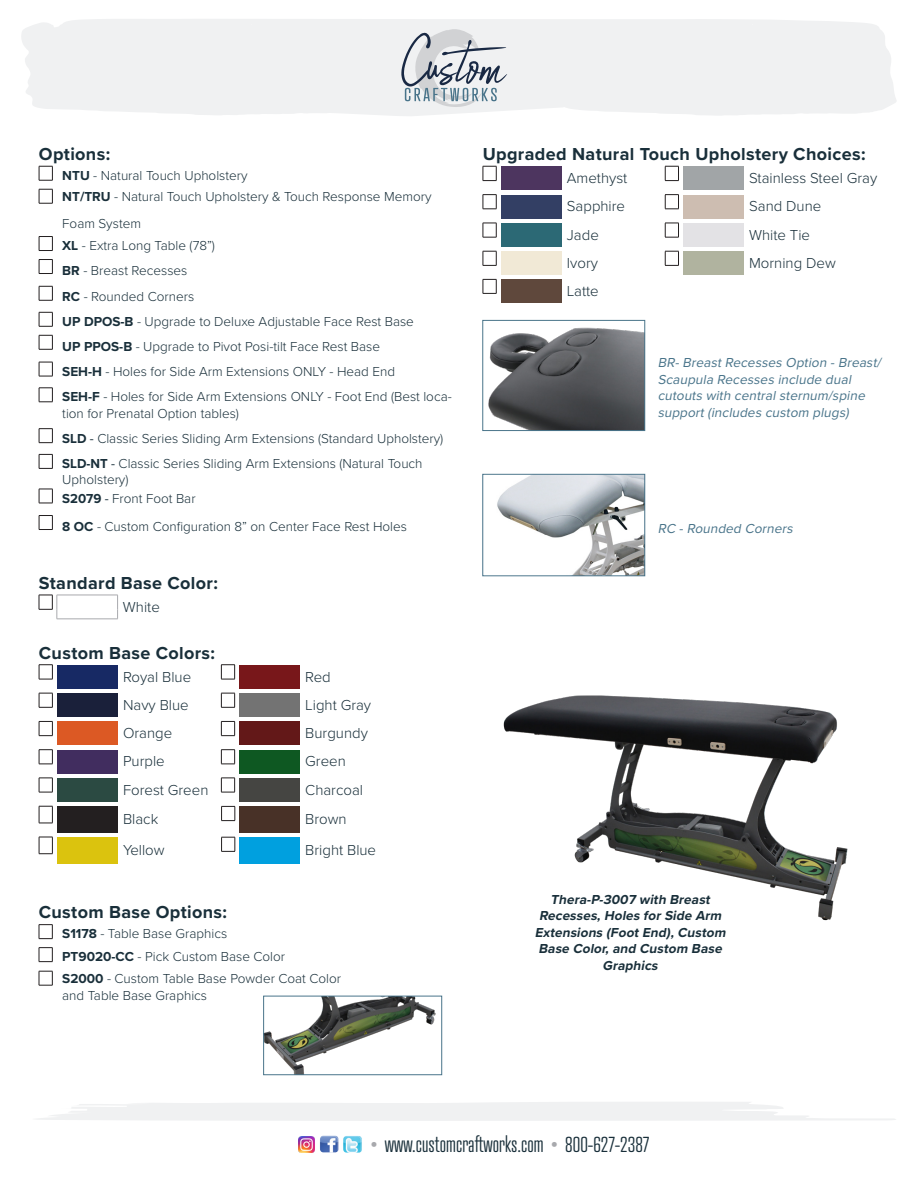
<style>
.page{position:relative;width:918px;height:1188px;background:#fff}
.page>*{position:absolute;margin:0;border:0;box-sizing:border-box;transform-origin:0 0}
.t1{font:300 21px "Atrament";color:#192f3a}
.Headers{font:700 18px "Proxima Nova";letter-spacing:.02em;color:#192f3a}
.t2{font:300 15px "Proxima Nova";color:#192f3a}
.Features_List{font:300 13.5px/16.2px "Proxima Nova";color:#192f3a}
.t3{font:italic 13.5px/16.5px "Proxima Nova";color:#49748a}
.t4{font:italic 700 13.5px/16.5px "Proxima Nova";color:#192f3a;text-align:center}
.s1{font-weight:700}
.s2{font-weight:400}
.s3{color:#a8a9ad}
</style>
<div class="page">
<div style="left:21px;top:19px;width:875px;height:97px;background:#f0f1f2"></div>
<img style="left:320px;top:1136px;width:19px;height:16px">
<img style="left:343px;top:1136px;width:19px;height:17px">
<img style="left:298px;top:1136px;width:17px;height:17px">
<svg style="left:401px;top:27px;width:106px;height:81px"></svg>
<svg style="left:37px;top:1102px;width:859px;height:19px"></svg>
<img style="left:488px;top:327px;width:155px;height:102px">
<div style="left:483px;top:320px;width:162px;height:111px;border:1px solid #49748a"></div>
<img style="left:497px;top:476px;width:146px;height:98px">
<div style="left:483px;top:474px;width:162px;height:102px;border:1px solid #49748a"></div>
<img style="left:503px;top:695px;width:345px;height:226px">
<img style="left:265px;top:998px;width:171px;height:75px">
<div style="left:263px;top:996px;width:179px;height:79px;border:1px solid #49748a"></div>
<svg style="left:39px;top:166px;width:14px;height:15px"></svg>
<svg style="left:39px;top:189px;width:14px;height:15px"></svg>
<svg style="left:39px;top:236px;width:14px;height:15px"></svg>
<svg style="left:39px;top:259px;width:14px;height:15px"></svg>
<svg style="left:39px;top:286px;width:14px;height:15px"></svg>
<svg style="left:39px;top:312px;width:14px;height:15px"></svg>
<svg style="left:39px;top:335px;width:14px;height:15px"></svg>
<svg style="left:39px;top:388px;width:14px;height:15px"></svg>
<svg style="left:39px;top:454px;width:14px;height:15px"></svg>
<svg style="left:39px;top:362px;width:14px;height:15px"></svg>
<svg style="left:39px;top:428px;width:14px;height:15px"></svg>
<svg style="left:39px;top:489px;width:14px;height:15px"></svg>
<svg style="left:39px;top:515px;width:14px;height:15px"></svg>
<div style="left:57px;top:665px;width:61px;height:24px;background:#172964"></div>
<div style="left:239px;top:665px;width:61px;height:24px;background:#78171a"></div>
<div style="left:57px;top:693px;width:61px;height:24px;background:#1a203a"></div>
<div style="left:239px;top:693px;width:61px;height:24px;background:#737373"></div>
<div style="left:57px;top:721px;width:61px;height:24px;background:#dc5924"></div>
<div style="left:239px;top:721px;width:61px;height:24px;background:#631818"></div>
<div style="left:57px;top:750px;width:61px;height:23px;background:#412d5f"></div>
<div style="left:239px;top:750px;width:61px;height:23px;background:#0e5822"></div>
<div style="left:57px;top:778px;width:61px;height:24px;background:#2b4a42"></div>
<div style="left:239px;top:778px;width:61px;height:24px;background:#454542"></div>
<div style="left:57px;top:806px;width:61px;height:26px;background:#231f20"></div>
<div style="left:239px;top:806px;width:61px;height:26px;background:#483127"></div>
<div style="left:57px;top:837px;width:61px;height:26px;background:#dbc30e"></div>
<div style="left:239px;top:837px;width:61px;height:26px;background:#00a0df"></div>
<svg style="left:39px;top:664px;width:14px;height:16px"></svg>
<svg style="left:39px;top:693px;width:14px;height:15px"></svg>
<svg style="left:39px;top:721px;width:14px;height:15px"></svg>
<svg style="left:39px;top:778px;width:14px;height:15px"></svg>
<svg style="left:39px;top:806px;width:14px;height:18px"></svg>
<svg style="left:39px;top:837px;width:14px;height:17px"></svg>
<svg style="left:39px;top:749px;width:14px;height:16px"></svg>
<svg style="left:221px;top:664px;width:14px;height:16px"></svg>
<svg style="left:221px;top:693px;width:14px;height:15px"></svg>
<svg style="left:221px;top:721px;width:14px;height:15px"></svg>
<svg style="left:221px;top:749px;width:14px;height:16px"></svg>
<svg style="left:221px;top:778px;width:14px;height:15px"></svg>
<svg style="left:221px;top:806px;width:15px;height:15px"></svg>
<svg style="left:221px;top:837px;width:15px;height:15px"></svg>
<hr style="left:57px;top:595px;width:61px;height:1px;background:#a8a9ad">
<svg style="left:39px;top:595px;width:19px;height:24px"></svg>
<svg style="left:117px;top:595px;width:1px;height:24px"></svg>
<hr style="left:57px;top:619px;width:61px;height:1px;background:#a8a9ad">
<svg style="left:39px;top:924px;width:14px;height:15px"></svg>
<svg style="left:39px;top:947px;width:14px;height:15px"></svg>
<svg style="left:39px;top:971px;width:14px;height:15px"></svg>
<div style="left:501px;top:166px;width:61px;height:24px;background:#4d355f"></div>
<div style="left:683px;top:166px;width:61px;height:24px;background:#a1a5a7"></div>
<div style="left:501px;top:195px;width:61px;height:23px;background:#333f64"></div>
<div style="left:683px;top:195px;width:61px;height:23px;background:#cdbdb1"></div>
<div style="left:501px;top:223px;width:61px;height:24px;background:#2c6975"></div>
<div style="left:683px;top:223px;width:61px;height:24px;background:#e3e2e5"></div>
<div style="left:501px;top:251px;width:61px;height:24px;background:#f1e9d6"></div>
<div style="left:683px;top:251px;width:61px;height:24px;background:#b0b39f"></div>
<div style="left:501px;top:279px;width:61px;height:24px;background:#5f483c"></div>
<svg style="left:483px;top:166px;width:14px;height:15px"></svg>
<svg style="left:483px;top:194px;width:14px;height:16px"></svg>
<svg style="left:483px;top:223px;width:14px;height:15px"></svg>
<svg style="left:483px;top:279px;width:14px;height:15px"></svg>
<svg style="left:483px;top:251px;width:14px;height:15px"></svg>
<svg style="left:665px;top:166px;width:14px;height:15px"></svg>
<svg style="left:665px;top:194px;width:14px;height:16px"></svg>
<svg style="left:665px;top:223px;width:14px;height:15px"></svg>
<svg style="left:665px;top:251px;width:14px;height:15px"></svg>
<p class="Headers" style="left:39px;top:141px;width:73px">Options:</p>
<p class="Features_List" style="left:62px;top:166px;width:187px"><span class="s1">NTU</span> - Natural Touch Upholstery</p>
<p class="Features_List" style="left:62px;top:182px;width:371px;line-height:27px"><span class="s1">NT/TRU</span> - Natural Touch Upholstery &amp; Touch Response Memory<br>Foam System</p>
<p class="Features_List" style="left:62px;top:237px;width:154px"><span class="s1">XL</span> - Extra Long Table (78”)</p>
<p class="Features_List" style="left:62px;top:261px;width:127px"><span class="s1">BR</span> - Breast Recesses</p>
<p class="Features_List" style="left:62px;top:287px;width:133px"><span class="s1">RC</span> - Rounded Corners</p>
<p class="Features_List" style="left:62px;top:312px;width:353px"><span class="s1">UP DPOS-B</span> - Upgrade to Deluxe Adjustable Face Rest Base</p>
<p class="Features_List" style="left:62px;top:337px;width:319px"><span class="s1">UP PPOS-B</span> - Upgrade to Pivot Posi-tilt Face Rest Base</p>
<p class="Features_List" style="left:62px;top:363px;width:334px"><span class="s1">SEH-H</span> - Holes for Side Arm Extensions ONLY - Head End</p>
<p class="Features_List" style="left:62px;top:388px;width:391px"><span class="s1">SEH-F</span> - Holes for Side Arm Extensions ONLY - Foot End (Best loca&shy;tion for Prenatal Option tables)</p>
<p class="Features_List" style="left:62px;top:430px;width:383px"><span class="s1">SLD</span> <span class="s2">-</span> Classic Series Sliding Arm Extensions (Standard Upholstery)</p>
<p class="Features_List" style="left:62px;top:455px;width:362px"><span class="s1">SLD-NT</span> <span class="s2">-</span> Classic Series Sliding Arm Extensions (Natural Touch<br>Upholstery)</p>
<p class="Features_List" style="left:62px;top:490px;width:135px"><span class="s1">S2079</span> <span class="s2">-</span> Front Foot Bar</p>
<p class="Features_List" style="left:62px;top:518px;width:346px"><span class="s1">8 OC</span> - Custom Configuration 8” on Center Face Rest Holes</p>
<p class="Headers" style="left:39px;top:569px;width:181px">Standard Base Color:</p>
<p class="t2" style="left:123px;top:596px;width:38px">White</p>
<p class="Headers" style="left:39px;top:639px;width:178px">Custom Base Colors:</p>
<p class="t2" style="left:123px;top:665px;width:70px">Royal Blue</p>
<p class="t2" style="left:305px;top:665px;width:27px">Red</p>
<p class="t2" style="left:123px;top:694px;width:67px">Navy Blue</p>
<p class="t2" style="left:305px;top:694px;width:67px">Light Gray</p>
<p class="t2" style="left:123px;top:722px;width:51px">Orange</p>
<p class="t2" style="left:305px;top:722px;width:64px">Burgundy</p>
<p class="t2" style="left:123px;top:750px;width:43px">Purple</p>
<p class="t2" style="left:305px;top:750px;width:42px">Green</p>
<p class="t2" style="left:123px;top:778px;width:87px">Forest Green</p>
<p class="t2" style="left:305px;top:778px;width:59px">Charcoal</p>
<p class="t2" style="left:123px;top:808px;width:37px">Black</p>
<p class="t2" style="left:305px;top:808px;width:43px">Brown</p>
<p class="t2" style="left:123px;top:839px;width:43px">Yellow</p>
<p class="t2" style="left:305px;top:839px;width:72px">Bright Blue</p>
<p class="Headers" style="left:39px;top:899px;width:190px">Custom Base Options:</p>
<p class="Features_List" style="left:62px;top:925px;width:167px"><span class="s1">S1178</span> - Table Base Graphics</p>
<p class="Features_List" style="left:62px;top:948px;width:224px"><span class="s1">PT9020-CC</span> - Pick Custom Base Color</p>
<p class="Features_List" style="left:62px;top:970px;width:280px"><span class="s1">S2000</span> - Custom Table Base Powder Coat Color and Table Base Graphics</p>
<p class="Headers" style="left:483px;top:141px;width:384px">Upgraded Natural Touch Upholstery Choices:</p>
<p class="t2" style="left:567px;top:167px;width:62px">Amethyst</p>
<p class="t2" style="left:749px;top:167px;width:130px">Stainless Steel Gray</p>
<p class="t2" style="left:567px;top:195px;width:60px">Sapphire</p>
<p class="t2" style="left:749px;top:195px;width:74px">Sand Dune</p>
<p class="t2" style="left:567px;top:223px;width:33px">Jade</p>
<p class="t2" style="left:749px;top:223px;width:63px">White Tie</p>
<p class="t2" style="left:567px;top:252px;width:33px">Ivory</p>
<p class="t2" style="left:749px;top:252px;width:88px">Morning Dew</p>
<p class="t2" style="left:567px;top:280px;width:33px">Latte</p>
<p class="t3" style="left:658px;top:354px;width:228px">BR-BreastRecesses Option -Breast/ Scaupula Recesses include dual cutouts with centralsternum/spine support(includes custom plugs)</p>
<p class="t3" style="left:658px;top:520px;width:140px">RC -Rounded Corners</p>
<p class="t4" style="left:535px;top:891px;width:196px">Thera-P-3007 with Breast<br>Recesses,Holes forSide Arm<br>Extensions (FootEnd),Custom<br>Base Color,and Custom Base<br>Graphics</p>
<h1 class="t1" style="left:371px;top:1131px;width:280px"><span class="s3">•</span> www.customcraftworks.com <span class="s3">•</span> 800-627-2387</h1>
</div>
